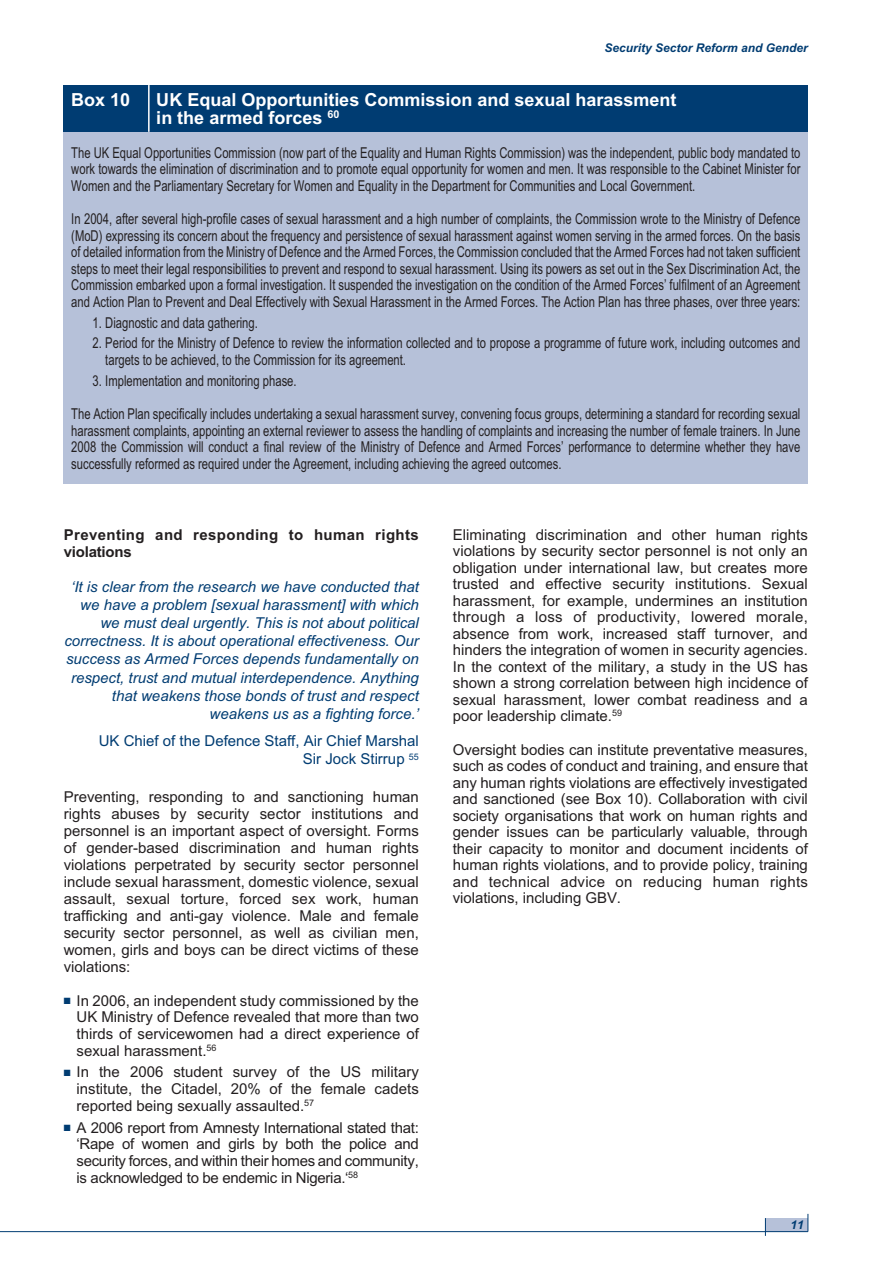
<style>
.page{position:relative;width:893px;height:1263px;background:#fff}
.page>*{position:absolute;margin:0;border:0;box-sizing:border-box;transform-origin:0 0}
.t1{font:700 18px/18px "Arial";color:#fff}
.t2{font:15px/16.5px "Arial";color:#231f20;text-align:justify}
.t3{font:15px/16.5px "Arial";color:#231f20;text-align:justify;scale:.75 1}
.t4{font:italic 15px/18.1px "Arial";color:#003c72;text-align:right}
.t5{font:15px/18.5px "Arial";color:#003c72;text-align:right}
.t6{font:700 15px/17px "Arial";letter-spacing:.025em;color:#231f20}
.t7{font:italic 700 12px "Arial";color:#003c72}
.s1{color:#003c72}
</style>
<div class="page">
<div style="left:765px;top:1218px;width:43px;height:13px;background:#b6c1d9"></div>
<hr style="left:0;top:1231px;width:808px;height:1px;background:#003c72">
<svg style="left:765px;top:1218px;width:1px;height:18px"></svg>
<svg style="left:808px;top:1214px;width:1px;height:17px"></svg>
<div style="left:64px;top:110px;width:744px;height:374px;background:#b6c1d9"></div>
<div style="left:64px;top:85px;width:744px;height:47px;background:#003c72"></div>
<hr style="left:148px;top:85px;width:2px;height:47px;background:#fff">
<p class="t7" style="left:604px;top:41px;width:205px">Security Sector Reform and Gender</p>
<p class="t1" style="left:71px;top:90px;width:61px">Box 10</p>
<p class="t1" style="left:156px;top:90px;width:522px">UK Equal Opportunities Commission and sexual harassment in the armed forces <sup>60</sup></p>
<p class="t3" style="left:71px;top:144px;width:974px">The UK Equal Opportunities Commission (now part of the Equality and Human Rights Commission) was the independent, public body mandated to work towards the elimination of discrimination and to promote equal opportunity for women and men. It was responsible to the Cabinet Minister for Women and the Parliamentary Secretary for Women and Equality in the Department for Communities and Local Government.</p>
<p class="t3" style="left:71px;top:211px;width:974px">In 2004, after several high-profile cases of sexual harassment and a high number of complaints, the Commission wrote to the Ministry of Defence (MoD) expressing its concern about the frequency and persistence of sexual harassment against women serving in the armed forces. On the basis of detailed information from the Ministry of Defence and the Armed Forces, the Commission concluded that the Armed Forces had not taken sufficient steps to meet their legal responsibilities to prevent and respond to sexual harassment. Using its powers as set out in the Sex Discrimination Act, the Commission embarked upon a formal investigation. It suspended the investigation on the condition of the Armed Forces’ fulfilment of an Agreement and Action Plan to Prevent and Deal Effectively with Sexual Harassment in the Armed Forces. The Action Plan has three phases, over three years:</p>
<p class="t3" style="left:93px;top:314px;width:222px">1. Diagnostic and data gathering.</p>
<p class="t3" style="left:105px;top:335px;width:928px;text-indent:-13px">2. Period for the Ministry of Defence to review the information collected and to propose a programme of future work, including outcomes and targets to be achieved, to the Commission for its agreement.</p>
<p class="t3" style="left:93px;top:372px;width:274px">3. Implementation and monitoring phase.</p>
<p class="t3" style="left:71px;top:406px;width:974px">The Action Plan specifically includes undertaking a sexual harassment survey, convening focus groups, determining a standard for recording sexual harassment complaints, appointing an external reviewer to assess the handling of complaints and increasing the number of female trainers. In June 2008 the Commission will conduct a final review of the Ministry of Defence and Armed Forces’ performance to determine whether they have successfully reformed as required under the Agreement, including achieving the agreed outcomes.</p>
<p class="t6" style="left:64px;top:526px;width:357px">Preventing and responding to human rights violations</p>
<p class="t4" style="left:64px;top:578px;width:356px">‘It is clear from the research we have conducted that we have a problem [sexual harassment] with which we must deal urgently. This is not about political correctness. It is about operational effectiveness. Our success as Armed Forces depends fundamentally on respect, trust and mutual interdependence. Anything that weakens those bonds of trust and respect weakens us as a fighting force.’</p>
<p class="t5" style="left:99px;top:731px;width:322px">UK Chief of the Defence Staff, Air Chief Marshal<br>Sir Jock Stirrup <sup>55</sup></p>
<p class="t2" style="left:64px;top:789px;width:357px;line-height:17px">Preventing, responding to and sanctioning human rights abuses by security sector institutions and personnel is an important aspect of oversight. Forms of gender-based discrimination and human rights violations perpetrated by security sector personnel include sexual harassment, domestic violence, sexual assault, sexual torture, forced sex work, human trafficking and anti-gay violence. Male and female security sector personnel, as well as civilian men, women, girls and boys can be direct victims of these violations:</p>
<p class="t2" style="left:77px;top:992px;width:344px;line-height:17px;text-indent:-13px"><span class="s1">■</span> In 2006, an independent study commissioned by the UK Ministry of Defence revealed that more than two thirds of servicewomen had a direct experience of sexual harassment.<sup>56</sup></p>
<p class="t2" style="left:77px;top:1064px;width:344px;line-height:17px;text-indent:-13px"><span class="s1">■</span> In the 2006 student survey of the US military institute, the Citadel, 20% of the female cadets reported being sexually assaulted.<sup>57</sup></p>
<p class="t2" style="left:77px;top:1119px;width:344px;line-height:17px;text-indent:-13px"><span class="s1">■</span> A 2006 report from Amnesty International stated that: ‘Rape of women and girls by both the police and security forces, and within their homes and community, is acknowledged to be endemic in Nigeria.‘<sup>58</sup></p>
<p class="t2" style="left:453px;top:526px;width:357px">Eliminating discrimination and other human rights violations by security sector personnel is not only an obligation under international law, but creates more trusted and effective security institutions. Sexual harassment, for example, undermines an institution through a loss of productivity, lowered morale, absence from work, increased staff turnover, and hinders the integration of women in security agencies.<br>In the context of the military, a study in the US has shown a strong correlation between high incidence of sexual harassment, lower combat readiness and a poor leadership climate.<sup>59</sup></p>
<p class="t2" style="left:453px;top:741px;width:357px">Oversight bodies can institute preventative measures, such as codes of conduct and training, and ensure that any human rights violations are effectively investigated and sanctioned (see Box 10). Collaboration with civil society organisations that work on human rights and gender issues can be particularly valuable, through their capacity to monitor and document incidents of human rights violations, and to provide policy, training and technical advice on reducing human rights violations, including GBV.</p>
<p class="t7" style="left:790px;top:1218px;width:15px">11</p>
</div>
